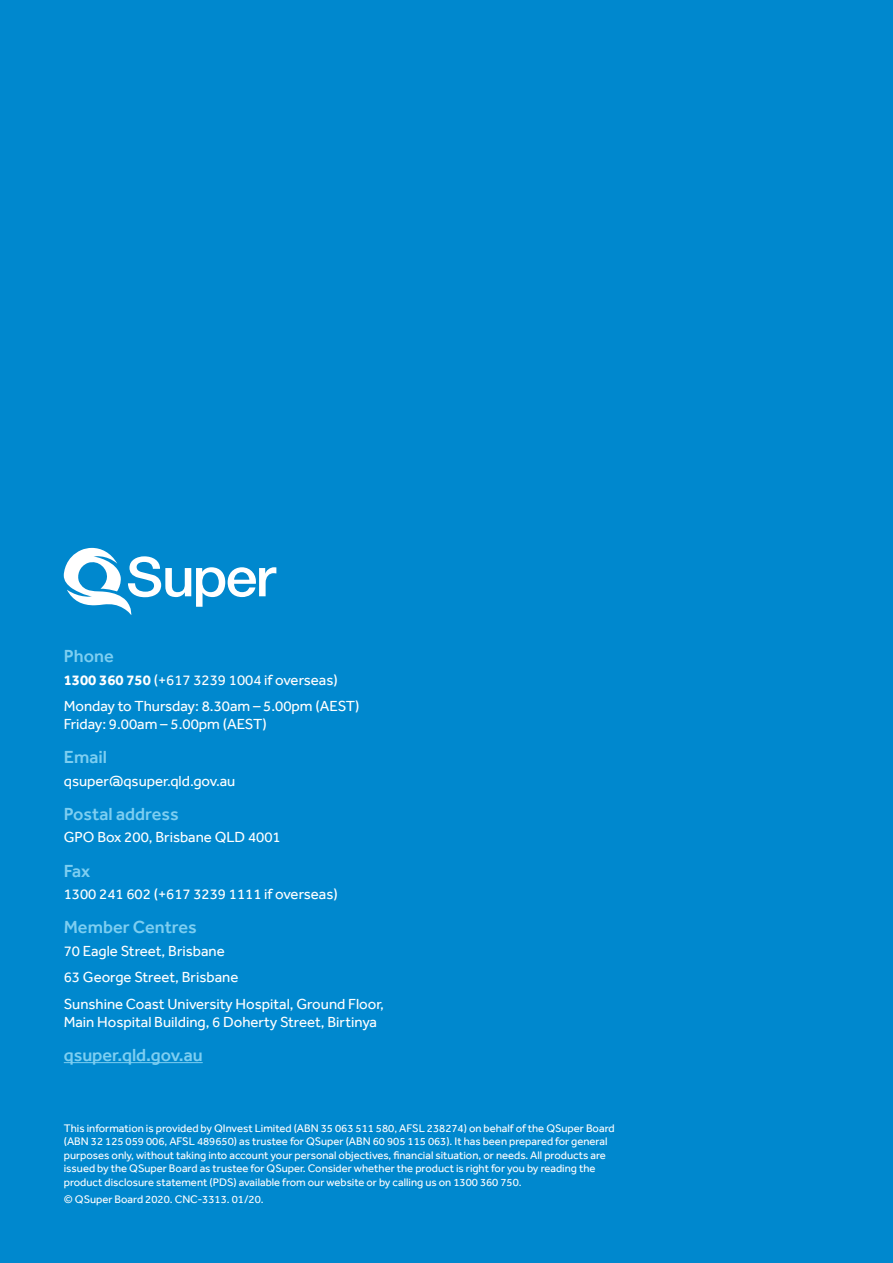
<style>
.page{position:relative;width:893px;height:1263px;background:#0088ce}
.page>*{position:absolute;margin:0;border:0;box-sizing:border-box;transform-origin:0 0}
.t1{font:500 18px "Effra";color:#7dcef1}
.t2{font:15px/26.5px "Effra";color:#fff}
.t3{font:11.25px/13.5px "Effra";color:#fff}
.s1{font-weight:700}
</style>
<div class="page">
<hr style="left:64px;top:1062px;width:139px;height:1px;background:#7dcef1">
<svg style="left:64px;top:548px;width:212px;height:67px"></svg>
<h1 class="t1" style="left:64px;top:646px;width:51px">Phone</h1>
<h2 class="t2" style="left:64px;top:666px;width:297px"><span class="s1">1300 360 750</span> (+617 3239 1004 if overseas)<br>Monday to Thursday: 8.30am – 5.00pm (AEST)</h2>
<h2 class="t2" style="left:64px;top:711px;width:205px">Friday: 9.00am – 5.00pm (AEST)</h2>
<h1 class="t1" style="left:64px;top:747px;width:45px">Email</h1>
<h2 class="t2" style="left:64px;top:767px;width:173px">qsuper@qsuper.qld.gov.au</h2>
<h1 class="t1" style="left:64px;top:803px;width:116px">Postal address</h1>
<h2 class="t2" style="left:64px;top:824px;width:218px">GPO Box 200, Brisbane QLD 4001</h2>
<h1 class="t1" style="left:64px;top:860px;width:28px">Fax</h1>
<h2 class="t2" style="left:64px;top:880px;width:276px">1300 241 602 (+617 3239 1111 if overseas)</h2>
<h1 class="t1" style="left:64px;top:916px;width:135px">Member Centres</h1>
<h2 class="t2" style="left:64px;top:937px;width:322px">70 Eagle Street, Brisbane<br>63 George Street, Brisbane<br>Sunshine Coast University Hospital, Ground Floor,</h2>
<h2 class="t2" style="left:64px;top:1008px;width:315px">Main Hospital Building, 6 Doherty Street, Birtinya</h2>
<h1 class="t1" style="left:64px;top:1044px;width:140px">qsuper.qld.gov.au</h1>
<p class="t3" style="left:64px;top:1121px;width:552px">This information is provided by QInvest Limited (ABN 35 063 511 580, AFSL 238274) on behalf of the QSuper Board (ABN 32 125 059 006, AFSL 489650) as trustee for QSuper (ABN 60 905 115 063). It has been prepared for general purposes only, without taking into account your personal objectives, financial situation, or needs. All products are issued by the QSuper Board as trustee for QSuper. Consider whether the product is right for you by reading the product disclosure statement (PDS) available from our website or by calling us on 1300 360 750.</p>
<p class="t3" style="left:64px;top:1193px;width:201px">© QSuper Board 2020. CNC‑3313. 01/20.</p>
</div>
